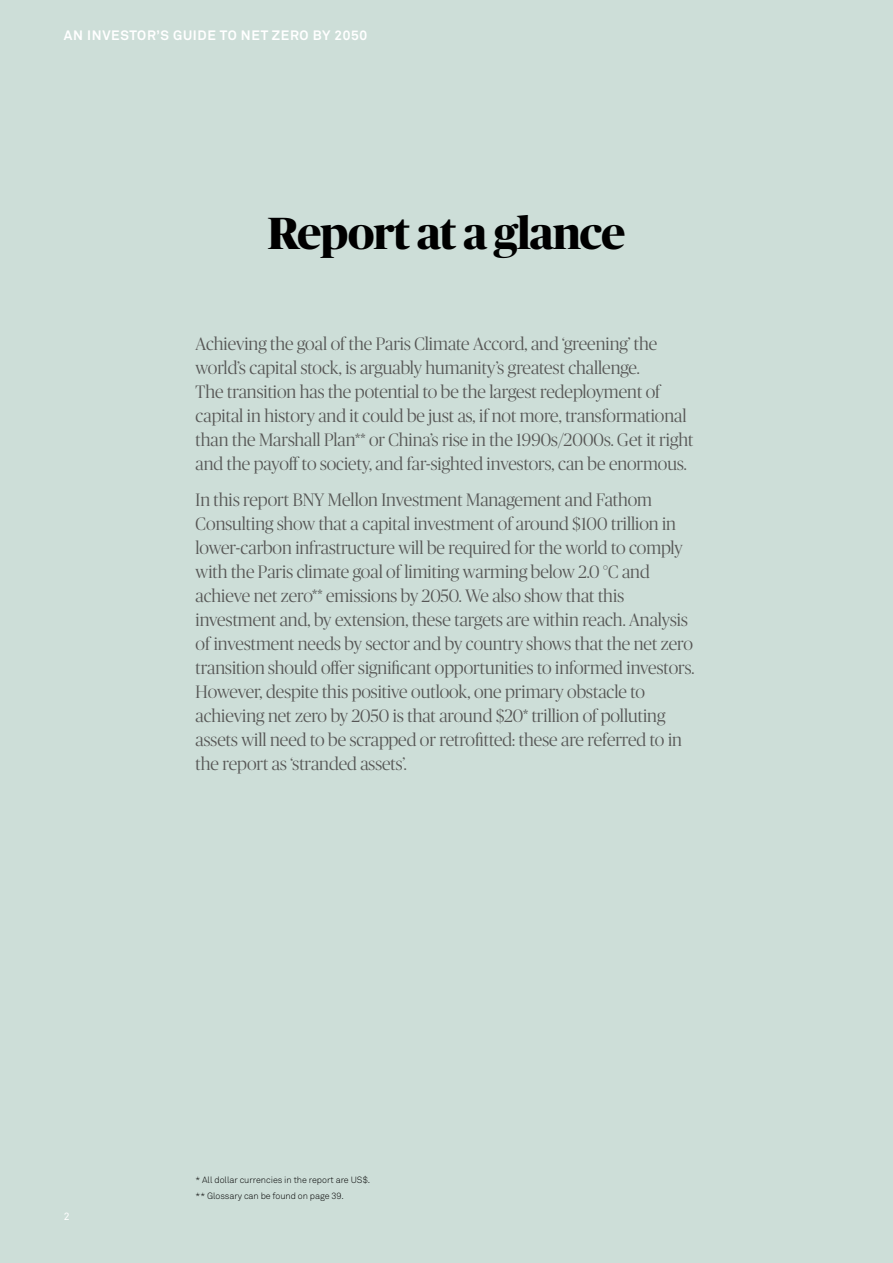
<style>
.page{position:relative;width:893px;height:1263px;background:#cdded8}
.page>*{position:absolute;margin:0;border:0;box-sizing:border-box;transform-origin:0 0}
.t1{font:700 45px "Publico Banner";letter-spacing:-.015em;color:#000}
.t2{font:300 18px/24px "Publico Banner";color:#565655}
.t3{font:700 13.5px "Akkurat Pro";letter-spacing:.05em;color:#fff}
.t4{font:10.5px "Akkurat Pro";color:#fff}
.t5{font:9px/16.2px "Akkurat Light Pro";letter-spacing:-.005em;color:#000}
</style>
<div class="page">
<p class="t3" style="left:64px;top:27px;width:305px">AN INVESTOR’S GUIDE TO NET ZERO BY 2050</p>
<h1 class="t1" style="left:268px;top:201px;width:359px">Report at a glance</h1>
<p class="t2" style="left:196px;top:331px;width:499px">Achieving the goal of the Paris Climate Accord, and ‘greening’ the world’s capital stock, is arguably humanity’s greatest challenge.<br>The transition has the potential to be the largest redeployment of capital in history and it could be just as, if not more, transformational than the Marshall Plan** or China’s rise in the 1990s/2000s. Get it right and the payoff to society, and far-sighted investors, can be enormous.</p>
<p class="t2" style="left:196px;top:486px;width:500px">In this report BNY Mellon Investment Management and Fathom Consulting show that a capital investment of around $100 trillion in lower-carbon infrastructure will be required for the world to comply with the Paris climate goal of limiting warming below 2.0 °C and achieve net zero** emissions by 2050. We also show that this investment and, by extension, these targets are within reach. Analysis of investment needs by sector and by country shows that the net zero transition should offer significant opportunities to informed investors.<br>However, despite this positive outlook, one primary obstacle to achieving net zero by 2050 is that around $20* trillion of polluting assets will need to be scrapped or retrofitted: these are referred to in the report as ‘stranded assets’.</p>
<p class="t4" style="left:64px;top:1211px;width:7px">2</p>
<p class="t5" style="left:196px;top:1172px;width:176px">* All dollar currencies in the report are US$. ** Glossary can be found on page 39.</p>
</div>
